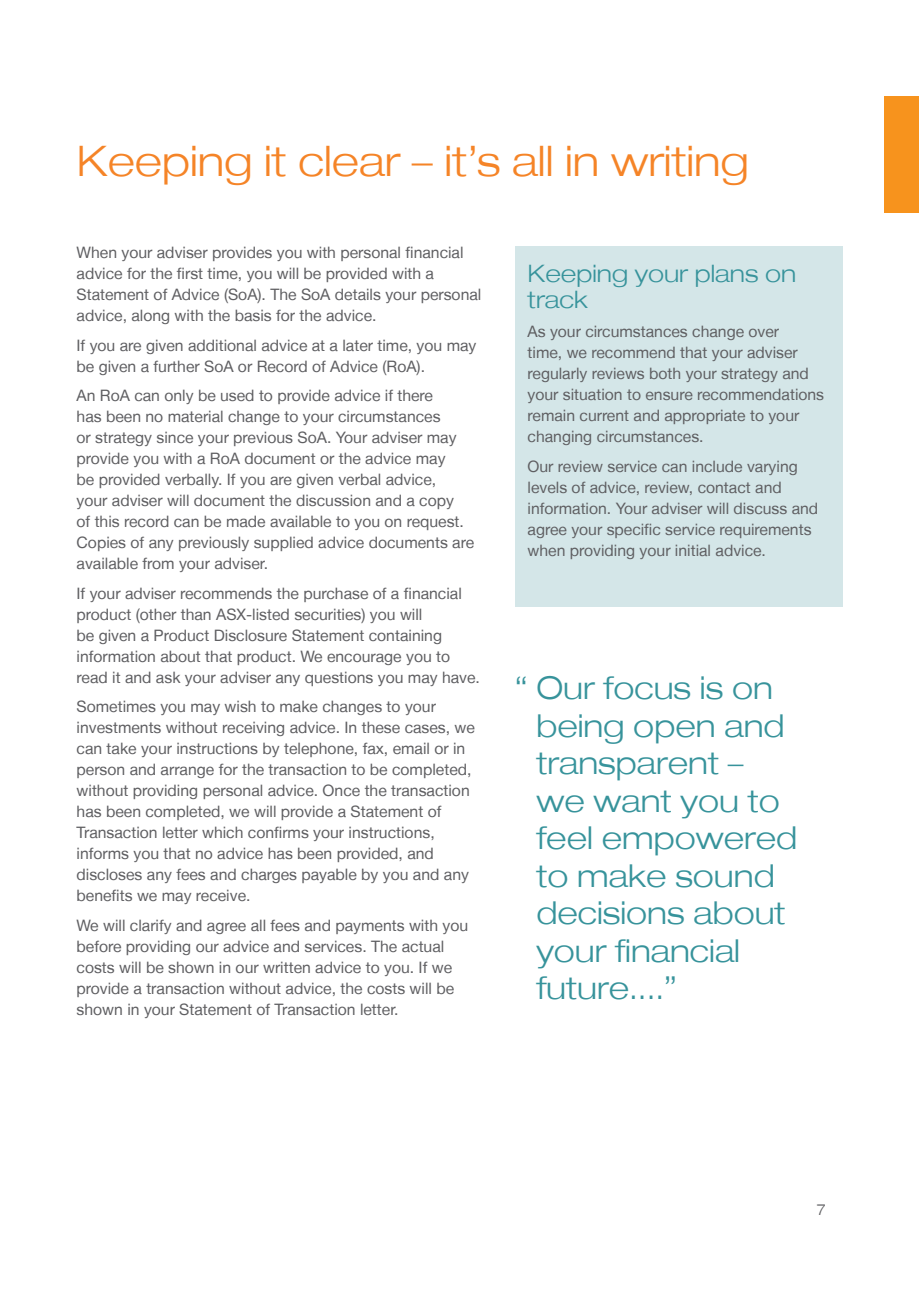
<style>
.page{position:relative;width:919px;height:1289px;background:#fff}
.page>*{position:absolute;margin:0;border:0;box-sizing:border-box;transform-origin:0 0}
.t1{font:300 expanded 42px "Helvetica Neue LT";color:#f58427}
.t2{font:300 expanded 31.5px/37.5px "Helvetica Neue LT";color:#37939b}
.t3{font:300 expanded 24px/25.5px "Helvetica Neue LT";color:#37939b}
.t4{font:15.75px/21px "Helvetica Neue LT";color:#5f5f62}
.t5{font:300 expanded 15px "Helvetica Neue LT";color:#5f5f62}
</style>
<div class="page">
<div style="left:514px;top:247px;width:328px;height:360px;background:#d4e6e8"></div>
<div style="left:884px;top:96px;width:34px;height:117px;background:#f7931d"></div>
<h1 class="t1" style="left:77px;top:136px;width:673px">Keeping it clear – it’s all in writing</h1>
<p class="t4" style="left:77px;top:242px;width:406px">When your adviser provides you with personal financial advice for the first time, you will be provided with a Statement of Advice (SoA). The SoA details your personal advice, along with the basis for the advice.</p>
<p class="t4" style="left:77px;top:334px;width:401px">If you are given additional advice at a later time, you may be given a further SoA or Record of Advice (RoA).</p>
<p class="t4" style="left:77px;top:385px;width:399px">An RoA can only be used to provide advice if there<br>has been no material change to your circumstances<br>or strategy since your previous SoA. Your adviser may provide you with a RoA document or the advice may<br>be provided verbally. If you are given verbal advice,<br>your adviser will document the discussion and a copy<br>of this record can be made available to you on request.<br>Copies of any previously supplied advice documents are available from your adviser.</p>
<p class="t4" style="left:77px;top:582px;width:405px">If your adviser recommends the purchase of a financial product (other than ASX-listed securities) you will<br>be given a Product Disclosure Statement containing information about that product. We encourage you to read it and ask your adviser any questions you may have.</p>
<p class="t4" style="left:77px;top:695px;width:400px">Sometimes you may wish to make changes to your investments without receiving advice. In these cases, we can take your instructions by telephone, fax, email or in person and arrange for the transaction to be completed, without providing personal advice. Once the transaction has been completed, we will provide a Statement of Transaction letter which confirms your instructions, informs you that no advice has been provided, and discloses any fees and charges payable by you and any benefits we may receive.</p>
<p class="t4" style="left:77px;top:914px;width:393px">We will clarify and agree all fees and payments with you before providing our advice and services. The actual costs will be shown in our written advice to you. If we provide a transaction without advice, the costs will be shown in your Statement of Transaction letter.</p>
<h3 class="t3" style="left:527px;top:261px;width:270px">Keeping your plans on track</h3>
<p class="t4" style="left:527px;top:321px;width:298px">As your circumstances change over<br>time, we recommend that your adviser regularly reviews both your strategy and your situation to ensure recommendations remain current and appropriate to your changing circumstances.</p>
<p class="t4" style="left:527px;top:455px;width:292px">Our review service can include varying levels of advice, review, contact and information. Your adviser will discuss and agree your specific service requirements when providing your initial advice.</p>
<h2 class="t2" style="left:536px;top:669px;width:262px;text-indent:-22px">“ Our focus is on being open and transparent – we want you to feel empowered to make sound decisions about your financial future....”</h2>
<p class="t5" style="left:816px;top:1200px;width:10px">7</p>
</div>
